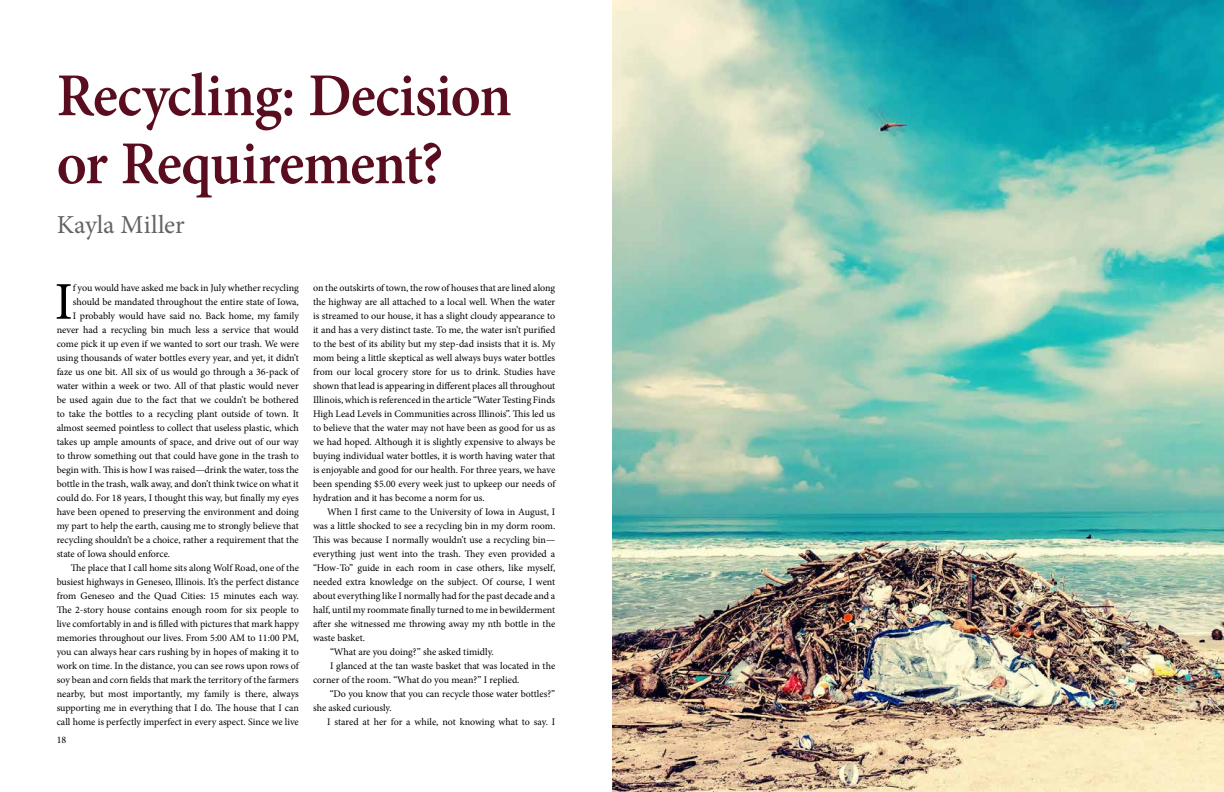
<style>
.page{position:relative;width:1224px;height:792px;background:#fff}
.page>*{position:absolute;margin:0;border:0;box-sizing:border-box;transform-origin:0 0}
.t1{font:600 61px/68px "Minion Pro";letter-spacing:-.02em;color:#5a0d1f;scale:.95 1}
.t2{font:53.1px "Minion Pro";color:#000}
.t3{font:25.9px "Minion Pro";color:#636466}
.t4{font:10px/14px "Minion Pro";letter-spacing:-.005em;color:#000;text-align:justify}
</style>
<div class="page">
<img style="left:612px;top:0;width:612px;height:792px">
<h1 class="t1" style="left:57px;top:61px;width:480px">Recycling: Decision or Requirement?</h1>
<h3 class="t3" style="left:57px;top:207px;width:129px">Kayla Miller</h3>
<h2 class="t2" style="left:55px;top:266px;width:20px">I</h2>
<p class="t4" style="left:73px;top:281px;width:228px">f you would have asked me back in July whether recycling</p>
<p class="t4" style="left:73px;top:295px;width:228px">should be mandated throughout the entire state of Iowa,</p>
<p class="t4" style="left:73px;top:309px;width:228px">I probably would have said no. Back home, my family</p>
<p class="t4" style="left:57px;top:323px;width:244px">never had a recycling bin much less a service that would</p>
<p class="t4" style="left:57px;top:337px;width:244px">come pick it up even if we wanted to sort our trash. We were</p>
<p class="t4" style="left:57px;top:351px;width:244px">using thousands of water bottles every year, and yet, it didn’t</p>
<p class="t4" style="left:57px;top:365px;width:244px">faze us one bit. All six of us would go through a 36-pack of</p>
<p class="t4" style="left:57px;top:379px;width:244px">water within a week or two. All of that plastic would never</p>
<p class="t4" style="left:57px;top:393px;width:244px">be used again due to the fact that we couldn’t be bothered</p>
<p class="t4" style="left:57px;top:407px;width:244px">to take the bottles to a recycling plant outside of town. It</p>
<p class="t4" style="left:57px;top:421px;width:244px">almost seemed pointless to collect that useless plastic, which</p>
<p class="t4" style="left:57px;top:435px;width:244px">takes up ample amounts of space, and drive out of our way</p>
<p class="t4" style="left:57px;top:449px;width:244px">to throw something out that could have gone in the trash to</p>
<p class="t4" style="left:57px;top:463px;width:244px">begin with. This is how I was raised—drink the water, toss the</p>
<p class="t4" style="left:57px;top:477px;width:244px">bottle in the trash, walk away, and don’t think twice on what it</p>
<p class="t4" style="left:57px;top:491px;width:244px">could do. For 18 years, I thought this way, but finally my eyes</p>
<p class="t4" style="left:57px;top:505px;width:244px">have been opened to preserving the environment and doing</p>
<p class="t4" style="left:57px;top:519px;width:244px">my part to help the earth, causing me to strongly believe that</p>
<p class="t4" style="left:57px;top:533px;width:244px">recycling shouldn’t be a choice, rather a requirement that the</p>
<p class="t4" style="left:57px;top:547px;width:115px">state of Iowa should enforce.</p>
<p class="t4" style="left:71px;top:561px;width:230px">The place that I call home sits along Wolf Road, one of the</p>
<p class="t4" style="left:57px;top:575px;width:244px">busiest highways in Geneseo, Illinois. It’s the perfect distance</p>
<p class="t4" style="left:57px;top:589px;width:244px">from Geneseo and the Quad Cities: 15 minutes each way.</p>
<p class="t4" style="left:57px;top:603px;width:244px">The 2-story house contains enough room for six people to</p>
<p class="t4" style="left:57px;top:617px;width:244px">live comfortably in and is filled with pictures that mark happy</p>
<p class="t4" style="left:57px;top:631px;width:244px">memories throughout our lives. From 5:00 AM to 11:00 PM,</p>
<p class="t4" style="left:57px;top:645px;width:244px">you can always hear cars rushing by in hopes of making it to</p>
<p class="t4" style="left:57px;top:659px;width:244px">work on time. In the distance, you can see rows upon rows of</p>
<p class="t4" style="left:57px;top:673px;width:244px">soy bean and corn fields that mark the territory of the farmers</p>
<p class="t4" style="left:57px;top:687px;width:244px">nearby, but most importantly, my family is there, always</p>
<p class="t4" style="left:57px;top:701px;width:244px">supporting me in everything that I do. The house that I can</p>
<p class="t4" style="left:57px;top:715px;width:244px">call home is perfectly imperfect in every aspect. Since we live</p>
<p class="t4" style="left:57px;top:732px;width:11px">18</p>
<p class="t4" style="left:313px;top:281px;width:244px">on the outskirts of town, the row of houses that are lined along the highway are all attached to a local well. When the water is streamed to our house, it has a slight cloudy appearance to it and has a very distinct taste. To me, the water isn’t purified to the best of its ability but my step-dad insists that it is. My mom being a little skeptical as well always buys water bottles from our local grocery store for us to drink. Studies have shown that lead is appearing in different places all throughout Illinois, which is referenced in the article “Water Testing Finds High Lead Levels in Communities across Illinois”. This led us to believe that the water may not have been as good for us as we had hoped. Although it is slightly expensive to always be buying individual water bottles, it is worth having water that is enjoyable and good for our health. For three years, we have been spending $5.00 every week just to upkeep our needs of hydration and it has become a norm for us.</p>
<p class="t4" style="left:327px;top:505px;width:230px">When I first came to the University of Iowa in August, I</p>
<p class="t4" style="left:313px;top:519px;width:244px">was a little shocked to see a recycling bin in my dorm room.</p>
<p class="t4" style="left:313px;top:533px;width:244px">This was because I normally wouldn’t use a recycling bin—</p>
<p class="t4" style="left:313px;top:547px;width:244px">everything just went into the trash. They even provided a</p>
<p class="t4" style="left:313px;top:561px;width:244px">“How-To” guide in each room in case others, like myself,</p>
<p class="t4" style="left:313px;top:575px;width:244px">needed extra knowledge on the subject. Of course, I went</p>
<p class="t4" style="left:313px;top:589px;width:244px">about everything like I normally had for the past decade and a</p>
<p class="t4" style="left:313px;top:603px;width:244px">half, until my roommate finally turned to me in bewilderment</p>
<p class="t4" style="left:313px;top:617px;width:244px">after she witnessed me throwing away my nth bottle in the</p>
<p class="t4" style="left:313px;top:631px;width:53px">waste basket.</p>
<p class="t4" style="left:330px;top:645px;width:165px">“What are you doing?” she asked timidly.</p>
<p class="t4" style="left:330px;top:659px;width:227px">I glanced at the tan waste basket that was located in the</p>
<p class="t4" style="left:313px;top:673px;width:208px">corner of the room. “What do you mean?” I replied.</p>
<p class="t4" style="left:330px;top:687px;width:227px">“Do you know that you can recycle those water bottles?”</p>
<p class="t4" style="left:313px;top:701px;width:80px">she asked curiously.</p>
<p class="t4" style="left:327px;top:715px;width:230px">I stared at her for a while, not knowing what to say. I</p>
</div>
